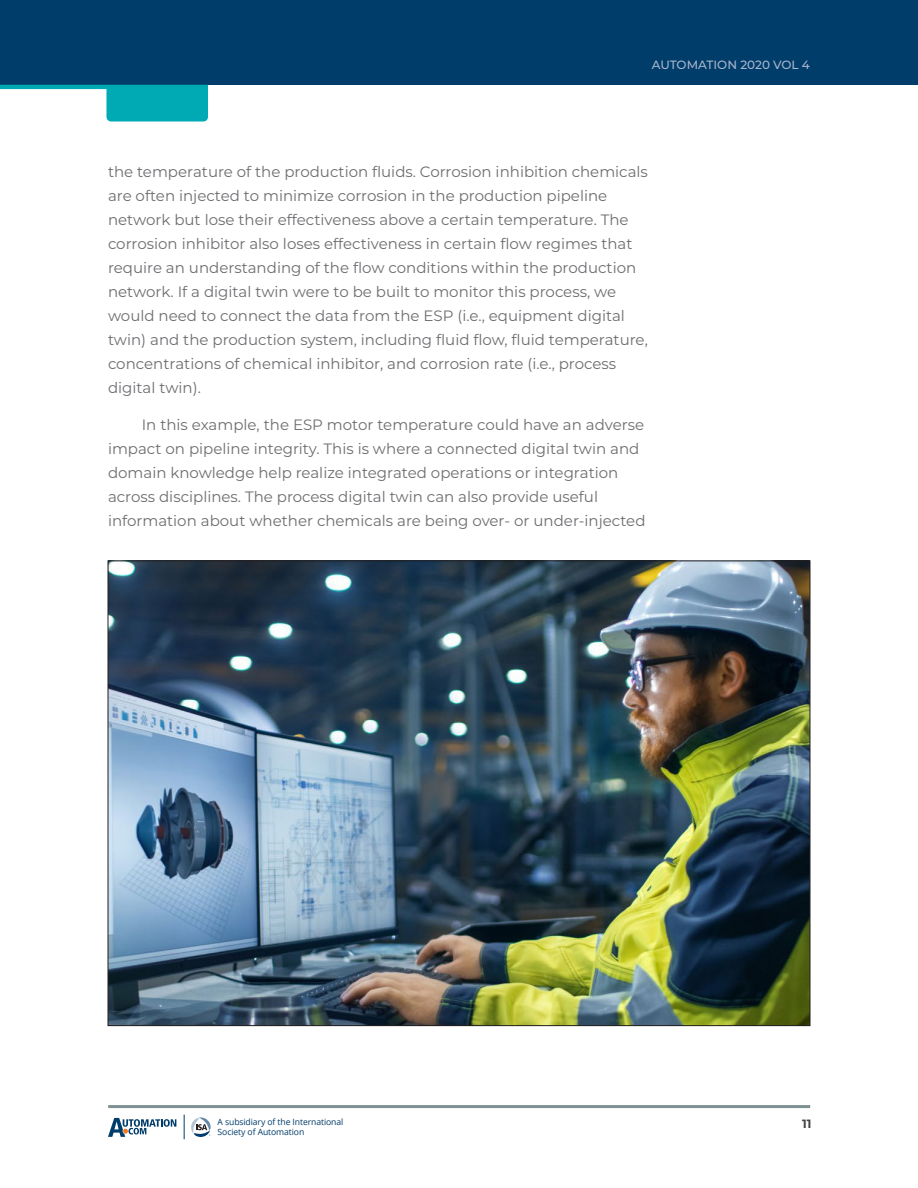
<style>
.page{position:relative;width:918px;height:1188px;background:#fff}
.page>*{position:absolute;margin:0;border:0;box-sizing:border-box;transform-origin:0 0}
.text{font:15px/24px "Montserrat";color:#6c6d70}
.t1{font:500 12px "Montserrat";letter-spacing:-.005em;color:#a8b6cd}
.t2{font:700 12px "Montserrat";color:#454647}
.t3{font:8.55px/9.4px "Open Sans";letter-spacing:-.01em;color:#003d6a}
</style>
<div class="page">
<div style="left:0;top:0;width:918px;height:85px;background:#003d6a"></div>
<hr style="left:108px;top:1105px;width:702px;height:3px;background:#7e9091">
<svg style="left:108px;top:1118px;width:68px;height:19px"></svg>
<svg style="left:184px;top:1115px;width:27px;height:24px"></svg>
<svg style="left:0;top:85px;width:208px;height:37px"></svg>
<img style="left:110px;top:563px;width:698px;height:461px">
<p class="t1" style="left:652px;top:57px;width:160px">AUTOMATION 2020 VOL 4</p>
<p class="text" style="left:108px;top:159px;width:541px">the temperature of the production fluids. Corrosion inhibition chemicals are often injected to minimize corrosion in the production pipeline network but lose their effectiveness above a certain temperature. The corrosion inhibitor also loses effectiveness in certain flow regimes that require an understanding of the flow conditions within the production network. If a digital twin were to be built to monitor this process, we would need to connect the data from the ESP (i.e., equipment digital twin) and the production system, including fluid flow, fluid temperature, concentrations of chemical inhibitor, and corrosion rate (i.e., process digital twin).</p>
<p class="text" style="left:108px;top:412px;width:539px;text-indent:34px">In this example, the ESP motor temperature could have an adverse impact on pipeline integrity. This is where a connected digital twin and domain knowledge help realize integrated operations or integration across disciplines. The process digital twin can also provide useful information about whether chemicals are being over- or under-injected</p>
<p class="t3" style="left:218px;top:1117px;width:127px">A subsidiary of the International<br>Society of Automation</p>
<p class="t2" style="left:802px;top:1116px;width:11px">11</p>
</div>
